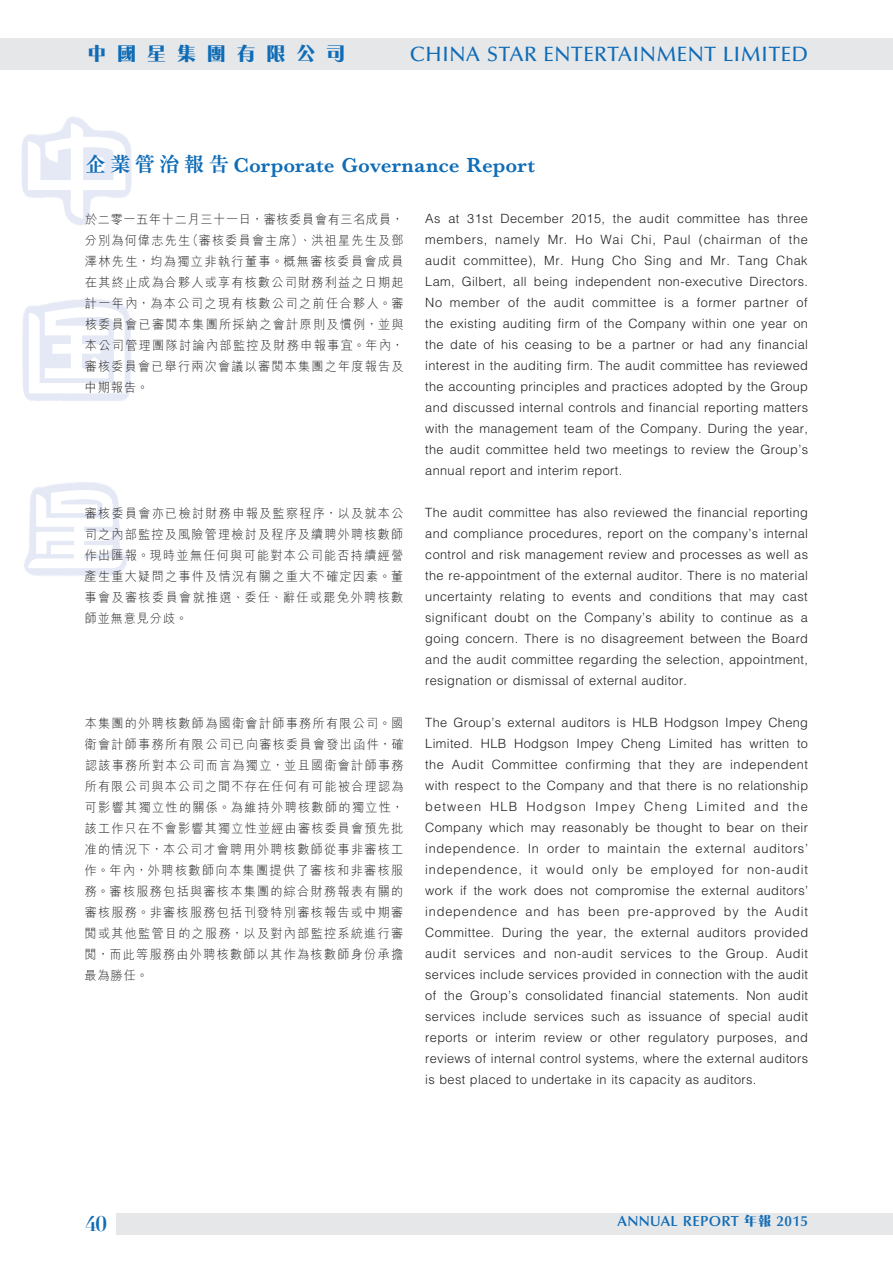
<style>
.page{position:relative;width:893px;height:1263px;background:#fff}
.page>*{position:absolute;margin:0;border:0;box-sizing:border-box;transform-origin:0 0}
.t1{font:700 21px "M Sung HK";letter-spacing:.005em;color:#0f6cb6}
.t2{font:500 20.85px "Optima LT Std";letter-spacing:.025em;color:#0f6cb6}
.t3{font:700 20.85px "Didot LT Std";color:#0f6cb6}
.t4{font:800 19.5px "M Razor HK";letter-spacing:.53em;color:#0f6cb6}
.t5{font:600 14.55px "Optima LT Std";letter-spacing:.025em;color:#0f6cb6}
.t6{font:300 12.75px/21px "Helvetica LT Std";letter-spacing:.03em;color:#231f20;text-align:justify}
.t7{font:300 12.75px/21px "M Hei HK";letter-spacing:.105em;color:#231f20;text-align:justify;scale:.95 1}
.s1{font-family:"M Razor HK";font-weight:800;font-size:13.5px}
</style>
<div class="page">
<img style="left:21px;top:116px;width:111px;height:460px">
<div style="left:0;top:39px;width:893px;height:31px;background:#e6e7e9"></div>
<div style="left:117px;top:1213px;width:776px;height:21px;background:#e6e7e9"></div>
<h3 class="t4" style="left:87px;top:40px;width:260px">中國星集團有限公司</h3>
<h2 class="t2" style="left:410px;top:42px;width:400px">CHINA STAR ENTERTAINMENT LIMITED</h2>
<h1 class="t1" style="left:85px;top:149px;width:451px">企業管治報告 Corporate Governance Report</h1>
<p class="t6" style="left:425px;top:208px;width:384px">As at 31st December 2015, the audit committee has three members, namely Mr. Ho Wai Chi, Paul (chairman of the audit committee), Mr. Hung Cho Sing and Mr. Tang Chak Lam, Gilbert, all being independent non-executive Directors.<br>No member of the audit committee is a former partner of the existing auditing firm of the Company within one year on the date of his ceasing to be a partner or had any financial interest in the auditing firm. The audit committee has reviewed the accounting principles and practices adopted by the Group and discussed internal controls and financial reporting matters with the management team of the Company. During the year, the audit committee held two meetings to review the Group’s annual report and interim report.</p>
<p class="t6" style="left:425px;top:502px;width:384px">The audit committee has also reviewed the financial reporting and compliance procedures, report on the company’s internal control and risk management review and processes as well as the re-appointment of the external auditor. There is no material uncertainty relating to events and conditions that may cast significant doubt on the Company’s ability to continue as a going concern. There is no disagreement between the Board and the audit committee regarding the selection, appointment, resignation or dismissal of external auditor.</p>
<p class="t6" style="left:425px;top:712px;width:384px">The Group’s external auditors is HLB Hodgson Impey Cheng Limited. HLB Hodgson Impey Cheng Limited has written to the Audit Committee confirming that they are independent with respect to the Company and that there is no relationship between HLB Hodgson Impey Cheng Limited and the Company which may reasonably be thought to bear on their independence. In order to maintain the external auditors’ independence, it would only be employed for non-audit work if the work does not compromise the external auditors’ independence and has been pre-approved by the Audit Committee. During the year, the external auditors provided audit services and non-audit services to the Group. Audit services include services provided in connection with the audit of the Group’s consolidated financial statements. Non audit services include services such as issuance of special audit reports or interim review or other regulatory purposes, and reviews of internal control systems, where the external auditors is best placed to undertake in its capacity as auditors.</p>
<p class="t7" style="left:85px;top:208px;width:337px">於二零一五年十二月三十一日，審核委員會有三名成員，分別為何偉志先生（審核委員會主席）、洪祖星先生及鄧澤林先生，均為獨立非執行董事。概無審核委員會成員在其終止成為合夥人或享有核數公司財務利益之日期起計一年內，為本公司之現有核數公司之前任合夥人。審核委員會已審閱本集團所採納之會計原則及慣例，並與本公司管理團隊討論內部監控及財務申報事宜。年內，審核委員會已舉行兩次會議以審閱本集團之年度報告及中期報告。</p>
<p class="t7" style="left:85px;top:502px;width:337px">審核委員會亦已檢討財務申報及監察程序，以及就本公司之內部監控及風險管理檢討及程序及續聘外聘核數師作出匯報。現時並無任何與可能對本公司能否持續經營產生重大疑問之事件及情況有關之重大不確定因素。董事會及審核委員會就推選、委任、辭任或罷免外聘核數師並無意見分歧。</p>
<p class="t7" style="left:85px;top:712px;width:337px">本集團的外聘核數師為國衛會計師事務所有限公司。國衛會計師事務所有限公司已向審核委員會發出函件，確認該事務所對本公司而言為獨立，並且國衛會計師事務所有限公司與本公司之間不存在任何有可能被合理認為可影響其獨立性的關係。為維持外聘核數師的獨立性，該工作只在不會影響其獨立性並經由審核委員會預先批准的情況下，本公司才會聘用外聘核數師從事非審核工作。年內，外聘核數師向本集團提供了審核和非審核服務。審核服務包括與審核本集團的綜合財務報表有關的審核服務。非審核服務包括刊發特別審核報告或中期審閱或其他監管目的之服務，以及對內部監控系統進行審閱，而此等服務由外聘核數師以其作為核數師身份承擔最為勝任。</p>
<h2 class="t3" style="left:85px;top:1210px;width:24px">40</h2>
<p class="t5" style="left:617px;top:1213px;width:192px">ANNUAL REPORT <span class="s1">年報</span> 2015</p>
</div>
